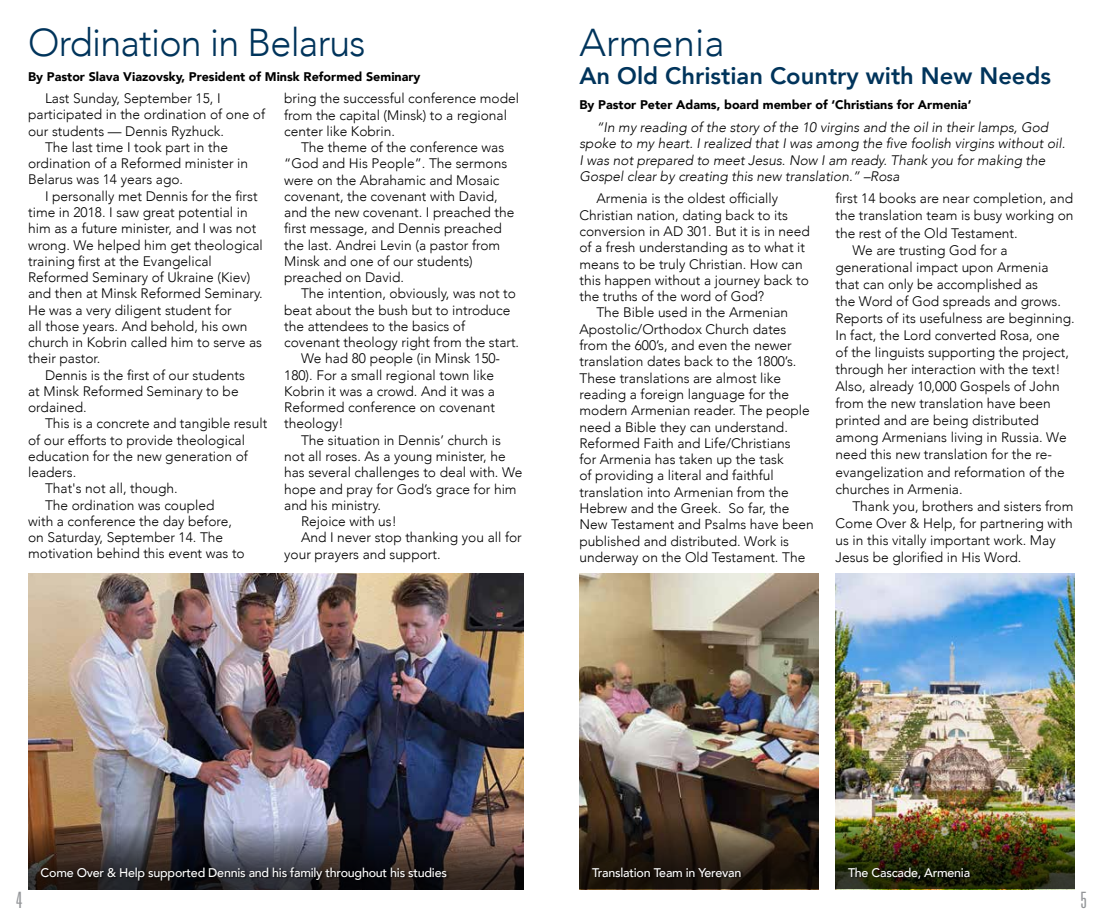
<style>
.page{position:relative;width:1103px;height:923px;background:#fff}
.page>*{position:absolute;margin:0;border:0;box-sizing:border-box;transform-origin:0 0}
.t1{font:300 38.75px "Avenir";letter-spacing:-.02em;color:#00345b}
.t2{font:300 38.75px "Avenir";color:#00345b}
.t3{font:800 23.75px "Avenir";color:#00345b}
.t4{font:300 ultra-condensed 22.5px "Univers LT Std";color:#939598}
.t5{font:300 13.75px/16.2px "Avenir";color:#000}
.t6{font:italic 300 13.75px/16.2px "Avenir";color:#000}
.t7{font:900 12.5px "Avenir";color:#000}
.t8{font:500 12.5px "Avenir";letter-spacing:-.02em;color:#fff}
</style>
<div class="page">
<img style="left:28px;top:573px;width:495px;height:245px">
<img style="left:579px;top:573px;width:239px;height:234px">
<img style="left:835px;top:573px;width:239px;height:234px">
<img style="left:28px;top:818px;width:495px;height:71px">
<img style="left:835px;top:807px;width:239px;height:82px">
<svg style="left:579px;top:807px;width:240px;height:82px;background:#2c2116"></svg>
<div style="left:41px;top:867px;width:408px;height:15px;background:#000;opacity:.75"></div>
<div style="left:848px;top:867px;width:124px;height:14px;background:#000;opacity:.75"></div>
<div style="left:592px;top:867px;width:151px;height:12px;background:#000;opacity:.75"></div>
<h1 class="t1" style="left:28px;top:19px;width:339px">Ordination in Belarus</h1>
<h1 class="t2" style="left:579px;top:19px;width:146px">Armenia</h1>
<h2 class="t3" style="left:579px;top:58px;width:473px">An Old Christian Country with New Needs</h2>
<p class="t5" style="left:45px;top:90px;width:177px">Last Sunday, September 15, I</p>
<p class="t5" style="left:28px;top:107px;width:238px">participated in the ordination of one of</p>
<p class="t5" style="left:28px;top:123px;width:197px">our students — Dennis Ryzhuck.</p>
<p class="t5" style="left:45px;top:139px;width:184px">The last time I took part in the</p>
<p class="t5" style="left:28px;top:155px;width:221px">ordination of a Reformed minister in</p>
<p class="t5" style="left:28px;top:172px;width:156px">Belarus was 14 years ago.</p>
<p class="t5" style="left:45px;top:188px;width:214px">I personally met Dennis for the first</p>
<p class="t5" style="left:28px;top:204px;width:221px">time in 2018. I saw great potential in</p>
<p class="t5" style="left:28px;top:220px;width:230px">him as a future minister, and I was not</p>
<p class="t5" style="left:28px;top:237px;width:236px">wrong. We helped him get theological</p>
<p class="t5" style="left:28px;top:253px;width:185px">training first at the Evangelical</p>
<p class="t5" style="left:28px;top:269px;width:224px">Reformed Seminary of Ukraine (Kiev)</p>
<p class="t5" style="left:28px;top:285px;width:236px">and then at Minsk Reformed Seminary.</p>
<p class="t5" style="left:28px;top:302px;width:205px">He was a very diligent student for</p>
<p class="t5" style="left:28px;top:318px;width:221px">all those years. And behold, his own</p>
<p class="t5" style="left:28px;top:334px;width:235px">church in Kobrin called him to serve as</p>
<p class="t5" style="left:28px;top:350px;width:74px">their pastor.</p>
<p class="t5" style="left:45px;top:367px;width:201px">Dennis is the first of our students</p>
<p class="t5" style="left:28px;top:383px;width:212px">at Minsk Reformed Seminary to be</p>
<p class="t5" style="left:28px;top:399px;width:60px">ordained.</p>
<p class="t5" style="left:45px;top:415px;width:224px">This is a concrete and tangible result</p>
<p class="t5" style="left:28px;top:432px;width:218px">of our efforts to provide theological</p>
<p class="t5" style="left:28px;top:448px;width:221px">education for the new generation of</p>
<p class="t5" style="left:28px;top:464px;width:50px">leaders.</p>
<p class="t5" style="left:45px;top:480px;width:134px">That's not all, though.</p>
<p class="t5" style="left:45px;top:497px;width:171px">The ordination was coupled</p>
<p class="t5" style="left:28px;top:513px;width:205px">with a conference the day before,</p>
<p class="t5" style="left:28px;top:529px;width:196px">on Saturday, September 14. The</p>
<p class="t5" style="left:28px;top:545px;width:218px">motivation behind this event was to</p>
<p class="t7" style="left:28px;top:66px;width:394px">By Pastor Slava Viazovsky, President of Minsk Reformed Seminary</p>
<p class="t5" style="left:284px;top:90px;width:236px">bring the successful conference model from the capital (Minsk) to a regional center like Kobrin.</p>
<p class="t5" style="left:284px;top:139px;width:232px;text-indent:17px">The theme of the conference was “God and His People”. The sermons were on the Abrahamic and Mosaic covenant, the covenant with David, and the new covenant. I preached the first message, and Dennis preached the last. Andrei Levin (a pastor from<br>Minsk and one of our students) preached on David.</p>
<p class="t5" style="left:301px;top:285px;width:216px">The intention, obviously, was not to</p>
<p class="t5" style="left:284px;top:302px;width:228px">beat about the bush but to introduce</p>
<p class="t5" style="left:284px;top:318px;width:182px">the attendees to the basics of</p>
<p class="t5" style="left:284px;top:334px;width:236px">covenant theology right from the start.</p>
<p class="t5" style="left:301px;top:350px;width:201px">We had 80 people (in Minsk 150-</p>
<p class="t5" style="left:284px;top:367px;width:211px">180). For a small regional town like</p>
<p class="t5" style="left:284px;top:383px;width:212px">Kobrin it was a crowd. And it was a</p>
<p class="t5" style="left:284px;top:399px;width:212px">Reformed conference on covenant</p>
<p class="t5" style="left:284px;top:415px;width:61px">theology!</p>
<p class="t5" style="left:301px;top:432px;width:201px">The situation in Dennis’ church is</p>
<p class="t5" style="left:284px;top:448px;width:223px">not all roses. As a young minister, he</p>
<p class="t5" style="left:284px;top:464px;width:240px">has several challenges to deal with. We</p>
<p class="t5" style="left:284px;top:480px;width:234px">hope and pray for God’s grace for him</p>
<p class="t5" style="left:284px;top:497px;width:98px">and his ministry.</p>
<p class="t5" style="left:301px;top:513px;width:97px">Rejoice with us!</p>
<p class="t5" style="left:301px;top:529px;width:222px">And I never stop thanking you all for</p>
<p class="t5" style="left:284px;top:545px;width:158px">your prayers and support.</p>
<p class="t7" style="left:579px;top:94px;width:393px">By Pastor Peter Adams, board member of ‘Christians for Armenia’</p>
<p class="t6" style="left:579px;top:119px;width:487px;text-indent:17px">“In my reading of the story of the 10 virgins and the oil in their lamps, God spoke to my heart. I realized that I was among the five foolish virgins without oil.<br>I was not prepared to meet Jesus. Now I am ready. Thank you for making the Gospel clear by creating this new translation.” –Rosa</p>
<p class="t5" style="left:596px;top:191px;width:183px">Armenia is the oldest officially</p>
<p class="t5" style="left:579px;top:207px;width:210px">Christian nation, dating back to its</p>
<p class="t5" style="left:579px;top:223px;width:232px">conversion in AD 301. But it is in need</p>
<p class="t5" style="left:579px;top:239px;width:227px">of a fresh understanding as to what it</p>
<p class="t5" style="left:579px;top:256px;width:225px">means to be truly Christian. How can</p>
<p class="t5" style="left:579px;top:272px;width:231px">this happen without a journey back to</p>
<p class="t5" style="left:579px;top:288px;width:186px">the truths of the word of God?</p>
<p class="t5" style="left:596px;top:304px;width:193px">The Bible used in the Armenian</p>
<p class="t5" style="left:579px;top:321px;width:208px">Apostolic/Orthodox Church dates</p>
<p class="t5" style="left:579px;top:337px;width:214px">from the 600’s, and even the newer</p>
<p class="t5" style="left:579px;top:353px;width:218px">translation dates back to the 1800’s.</p>
<p class="t5" style="left:579px;top:370px;width:203px">These translations are almost like</p>
<p class="t5" style="left:579px;top:386px;width:211px">reading a foreign language for the</p>
<p class="t5" style="left:579px;top:402px;width:232px">modern Armenian reader. The people</p>
<p class="t5" style="left:579px;top:418px;width:210px">need a Bible they can understand.</p>
<p class="t5" style="left:579px;top:435px;width:213px">Reformed Faith and Life/Christians</p>
<p class="t5" style="left:579px;top:451px;width:206px">for Armenia has taken up the task</p>
<p class="t5" style="left:579px;top:467px;width:196px">of providing a literal and faithful</p>
<p class="t5" style="left:579px;top:484px;width:211px">translation into Armenian from the</p>
<p class="t5" style="left:579px;top:500px;width:212px">Hebrew and the Greek. So far, the</p>
<p class="t5" style="left:579px;top:516px;width:236px">New Testament and Psalms have been</p>
<p class="t5" style="left:579px;top:532px;width:211px">published and distributed. Work is</p>
<p class="t5" style="left:579px;top:549px;width:227px">underway on the Old Testament. The</p>
<p class="t5" style="left:835px;top:190px;width:239px">first 14 books are near completion, and</p>
<p class="t5" style="left:835px;top:208px;width:239px">the translation team is busy working on</p>
<p class="t5" style="left:835px;top:225px;width:184px">the rest of the Old Testament.</p>
<p class="t5" style="left:852px;top:242px;width:157px">We are trusting God for a</p>
<p class="t5" style="left:835px;top:259px;width:214px">generational impact upon Armenia</p>
<p class="t5" style="left:835px;top:276px;width:204px">that can only be accomplished as</p>
<p class="t5" style="left:835px;top:293px;width:227px">the Word of God spreads and grows.</p>
<p class="t5" style="left:835px;top:310px;width:241px">Reports of its usefulness are beginning.</p>
<p class="t5" style="left:835px;top:327px;width:226px">In fact, the Lord converted Rosa, one</p>
<p class="t5" style="left:835px;top:344px;width:235px">of the linguists supporting the project,</p>
<p class="t5" style="left:835px;top:361px;width:226px">through her interaction with the text!</p>
<p class="t5" style="left:835px;top:378px;width:226px">Also, already 10,000 Gospels of John</p>
<p class="t5" style="left:835px;top:395px;width:217px">from the new translation have been</p>
<p class="t5" style="left:835px;top:412px;width:205px">printed and are being distributed</p>
<p class="t5" style="left:835px;top:429px;width:233px">among Armenians living in Russia. We</p>
<p class="t5" style="left:835px;top:446px;width:218px">need this new translation for the re-</p>
<p class="t5" style="left:835px;top:463px;width:231px">evangelization and reformation of the</p>
<p class="t5" style="left:835px;top:481px;width:129px">churches in Armenia.</p>
<p class="t5" style="left:852px;top:498px;width:222px">Thank you, brothers and sisters from</p>
<p class="t5" style="left:835px;top:515px;width:239px">Come Over &amp; Help, for partnering with</p>
<p class="t5" style="left:835px;top:532px;width:222px">us in this vitally important work. May</p>
<p class="t5" style="left:835px;top:549px;width:187px">Jesus be glorified in His Word.</p>
<p class="t8" style="left:41px;top:861px;width:408px">Come Over &amp; Help supported Dennis and his family throughout his studies</p>
<p class="t8" style="left:592px;top:861px;width:151px">Translation Team in Yerevan</p>
<p class="t8" style="left:848px;top:861px;width:124px">The Cascade, Armenia</p>
<h3 class="t4" style="left:16px;top:888px;width:8px">4</h3>
<h3 class="t4" style="left:1080px;top:888px;width:8px">5</h3>
</div>
